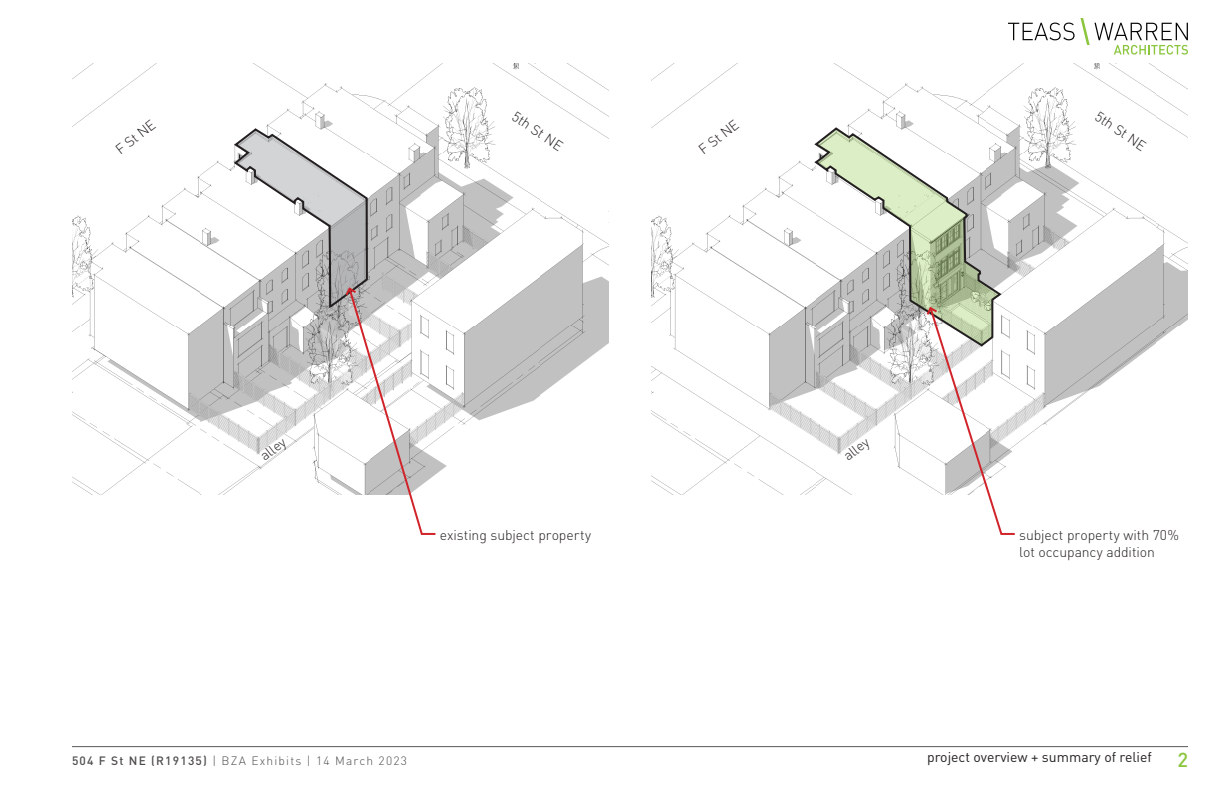
<style>
.page{position:relative;width:1224px;height:792px;background:#fff}
.page>*{position:absolute;margin:0;border:0;box-sizing:border-box;transform-origin:0 0}
.t1{font:500 20px "DIN Pro";color:#8bc63e}
.t2{font:300 14px/16.8px "DIN Pro";letter-spacing:-.005em;color:#231f20}
.t3{font:14px "DIN Pro";color:#231f20}
.t4{font:300 12px "DIN Pro";letter-spacing:.1em;color:#231f20}
.s1{font-weight:500}
</style>
<div class="page">
<svg style="left:1008px;top:23px;width:67px;height:17px"></svg>
<svg style="left:1081px;top:18px;width:107px;height:37px"></svg>
<hr style="left:72px;top:746px;width:1116px;height:1px;background:#57585a">
<img style="left:652px;top:63px;width:536px;height:432px">
<img style="left:72px;top:63px;width:536px;height:432px">
<svg style="left:813px;top:126px;width:190px;height:222px"></svg>
<svg style="left:232px;top:127px;width:137px;height:621px"></svg>
<svg style="left:925px;top:305px;width:92px;height:230px"></svg>
<svg style="left:235px;top:130px;width:202px;height:406px"></svg>
<p class="t2" style="left:111px;top:144px;width:48px;rotate:-38deg">F St NE</p>
<p class="t2" style="left:519px;top:107px;width:59px;rotate:34deg">5th St NE</p>
<p class="t2" style="left:695px;top:144px;width:48px;rotate:-38deg">F St NE</p>
<p class="t2" style="left:1102px;top:107px;width:59px;rotate:34deg">5th St NE</p>
<p class="t2" style="left:256px;top:450px;width:30px;rotate:-38deg">alley</p>
<p class="t2" style="left:440px;top:526px;width:153px">existing subject property</p>
<p class="t2" style="left:839px;top:450px;width:30px;rotate:-38deg">alley</p>
<p class="t2" style="left:1019px;top:526px;width:161px">subject property with 70% lot occupancy addition</p>
<p class="t3" style="left:927px;top:746px;width:226px">project overview + summary of relief</p>
<p class="t4" style="left:72px;top:752px;width:336px"><span class="s1">504 F St NE (R19135)</span> | BZA Exhibits | 14 March 2023</p>
<h1 class="t1" style="left:1177px;top:743px;width:12px">2</h1>
</div>
